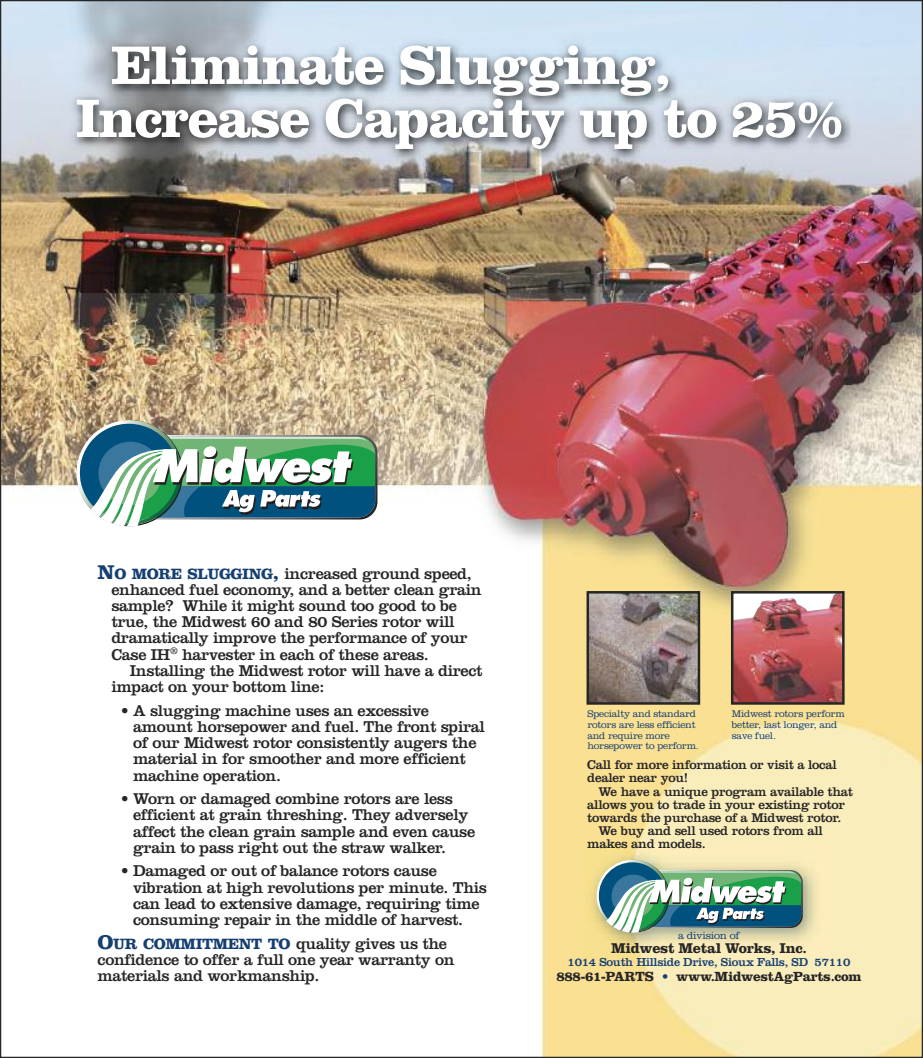
<style>
.page{position:relative;width:923px;height:1058px;background:#fff}
.page>*{position:absolute;margin:0;border:0;box-sizing:border-box;transform-origin:0 0}
.t1{font:700 56.25px/53px "Clarendon";letter-spacing:-.03em;color:#fff}
.t2{font:16.25px/16.2px "Clarendon";letter-spacing:-.02em;color:#272627}
.t3{font:700 14.75px "Clarendon";letter-spacing:-.02em;color:#272627}
.t4{font:700 13.75px "Clarendon";letter-spacing:-.02em;color:#272627}
.t5{font:13.12px/13.1px "Clarendon";letter-spacing:-.02em;color:#272627}
.t6{font:12px "Clarendon";letter-spacing:-.02em;color:#163f71}
.t7{font:300 10.75px "Clarendon";letter-spacing:-.02em;color:#163f71}
.t8{font:300 10px/10.6px "Clarendon";letter-spacing:-.02em;color:#163f71}
.s1{font-weight:700;font-size:20.62px;color:#163f71}
.s2{font-weight:700;font-size:15.5px;color:#163f71}
.s3{color:#163f71}
</style>
<div class="page">
<img style="left:2px;top:2px;width:918px;height:1054px">
<img style="left:589px;top:594px;width:108px;height:107px">
<div style="left:586px;top:591px;width:114px;height:113px;border:2px solid #272627"></div>
<img style="left:62px;top:30px;width:850px;height:262px">
<svg style="left:76px;top:420px;width:301px;height:106px"></svg>
<img style="left:584px;top:846px;width:246px;height:111px">
<img style="left:596px;top:859px;width:206px;height:73px">
<img style="left:734px;top:594px;width:107px;height:107px">
<div style="left:731px;top:591px;width:113px;height:113px;border:2px solid #272627"></div>
<h1 class="t1" style="left:75px;top:45px;width:769px;text-indent:36px">Eliminate Slugging,<br>Increase Capacity up to 25%</h1>
<p class="t2" style="left:111px;top:566px;width:372px;text-indent:-14px"><span class="s1">N</span><span class="s2">O MORE SLUGGING</span><span class="s1">,</span> increased ground speed, enhanced fuel economy, and a better clean grain sample? While it might sound too good to be true, the Midwest 60 and 80 Series rotor will dramatically improve the performance of your Case IH<sup>®</sup> harvester in each of these areas.</p>
<p class="t2" style="left:111px;top:664px;width:372px;text-indent:18px">Installing the Midwest rotor will have a direct impact on your bottom line:</p>
<p class="t2" style="left:133px;top:704px;width:353px;text-indent:-12px">• A slugging machine uses an excessive amount horsepower and fuel. The front spiral of our Midwest rotor consistently augers the material in for smoother and more efficient machine operation.</p>
<p class="t2" style="left:133px;top:792px;width:343px;text-indent:-12px">• Worn or damaged combine rotors are less efficient at grain threshing. They adversely affect the clean grain sample and even cause grain to pass right out the straw walker.</p>
<p class="t2" style="left:133px;top:864px;width:355px;text-indent:-12px">• Damaged or out of balance rotors cause vibration at high revolutions per minute. This can lead to extensive damage, requiring time consuming repair in the middle of harvest.</p>
<p class="t2" style="left:98px;top:937px;width:358px"><span class="s1">O</span><span class="s2">UR COMMITMENT TO</span> quality gives us the confidence to offer a full one year warranty on materials and workmanship.</p>
<p class="t8" style="left:587px;top:710px;width:113px">Specialty and standard rotors are less efficient and require more horsepower to perform.</p>
<p class="t8" style="left:731px;top:710px;width:114px">Midwest rotors perform better, last longer, and save fuel.</p>
<p class="t5" style="left:587px;top:759px;width:251px">Call for more information or visit a local dealer near you!</p>
<p class="t5" style="left:598px;top:786px;width:256px">We have a unique program available that</p>
<p class="t5" style="left:587px;top:799px;width:259px">allows you to trade in your existing rotor</p>
<p class="t5" style="left:587px;top:812px;width:256px">towards the purchase of a Midwest rotor.</p>
<p class="t5" style="left:598px;top:825px;width:226px">We buy and sell used rotors from all</p>
<p class="t5" style="left:587px;top:838px;width:120px">makes and models.</p>
<p class="t7" style="left:678px;top:932px;width:63px">a division of</p>
<p class="t3" style="left:611px;top:942px;width:197px">Midwest Metal Works, Inc.</p>
<p class="t6" style="left:567px;top:958px;width:284px">1014 South Hillside Drive, Sioux Falls, SD 57110</p>
<p class="t4" style="left:556px;top:971px;width:306px">888-61-PARTS <span class="s3">•</span> www.MidwestAgParts.com</p>
</div>
